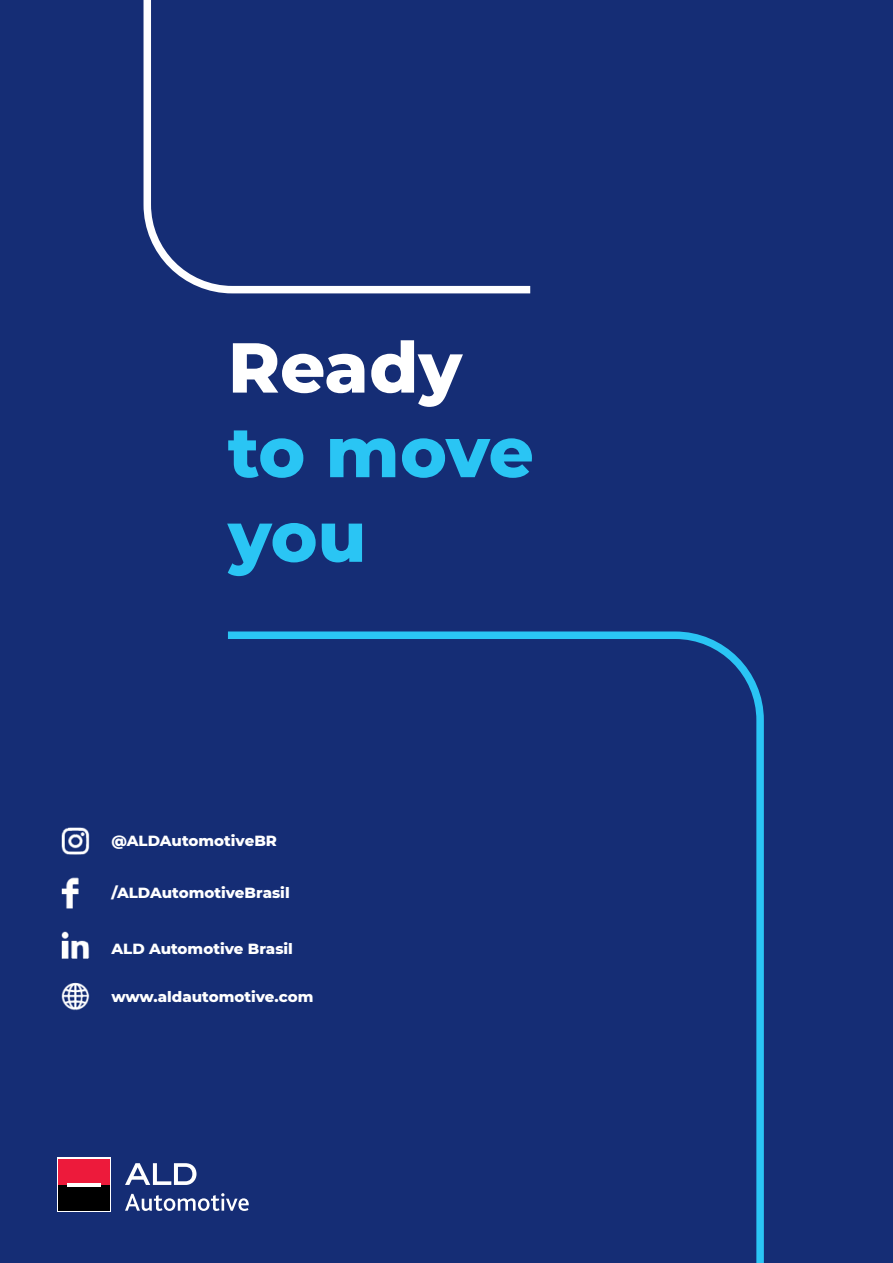
<style>
.page{position:relative;width:893px;height:1263px;background:#152d75}
.page>*{position:absolute;margin:0;border:0;box-sizing:border-box;transform-origin:0 0}
.t1{font:800 70.5px/84.6px "Montserrat";letter-spacing:-.015em;color:#2ac5f4}
.t2{font:800 70.5px "Montserrat";color:#fff}
.t3{font:800 15px "Montserrat";color:#fff}
</style>
<div class="page">
<svg style="left:57px;top:1158px;width:54px;height:54px"></svg>
<div style="left:59px;top:1159px;width:51px;height:26px;background:#ed1a3b"></div>
<div style="left:59px;top:1185px;width:51px;height:26px;background:#000"></div>
<hr style="left:68px;top:1183px;width:33px;height:3px;background:#fff">
<svg style="left:125px;top:1163px;width:71px;height:22px"></svg>
<svg style="left:125px;top:1193px;width:95px;height:18px"></svg>
<svg style="left:221px;top:631px;width:543px;height:632px"></svg>
<svg style="left:143px;top:0;width:388px;height:294px"></svg>
<img style="left:61px;top:827px;width:29px;height:184px">
<h1 class="t2" style="left:228px;top:316px;width:236px">Ready</h1>
<h1 class="t1" style="left:228px;top:406px;width:307px">to move you</h1>
<p class="t3" style="left:111px;top:830px;width:167px">@ALDAutomotiveBR</p>
<p class="t3" style="left:111px;top:882px;width:180px">/ALDAutomotiveBrasil</p>
<p class="t3" style="left:111px;top:938px;width:183px">ALD Automotive Brasil</p>
<p class="t3" style="left:111px;top:985px;width:203px">www.aldautomotive.com</p>
</div>
